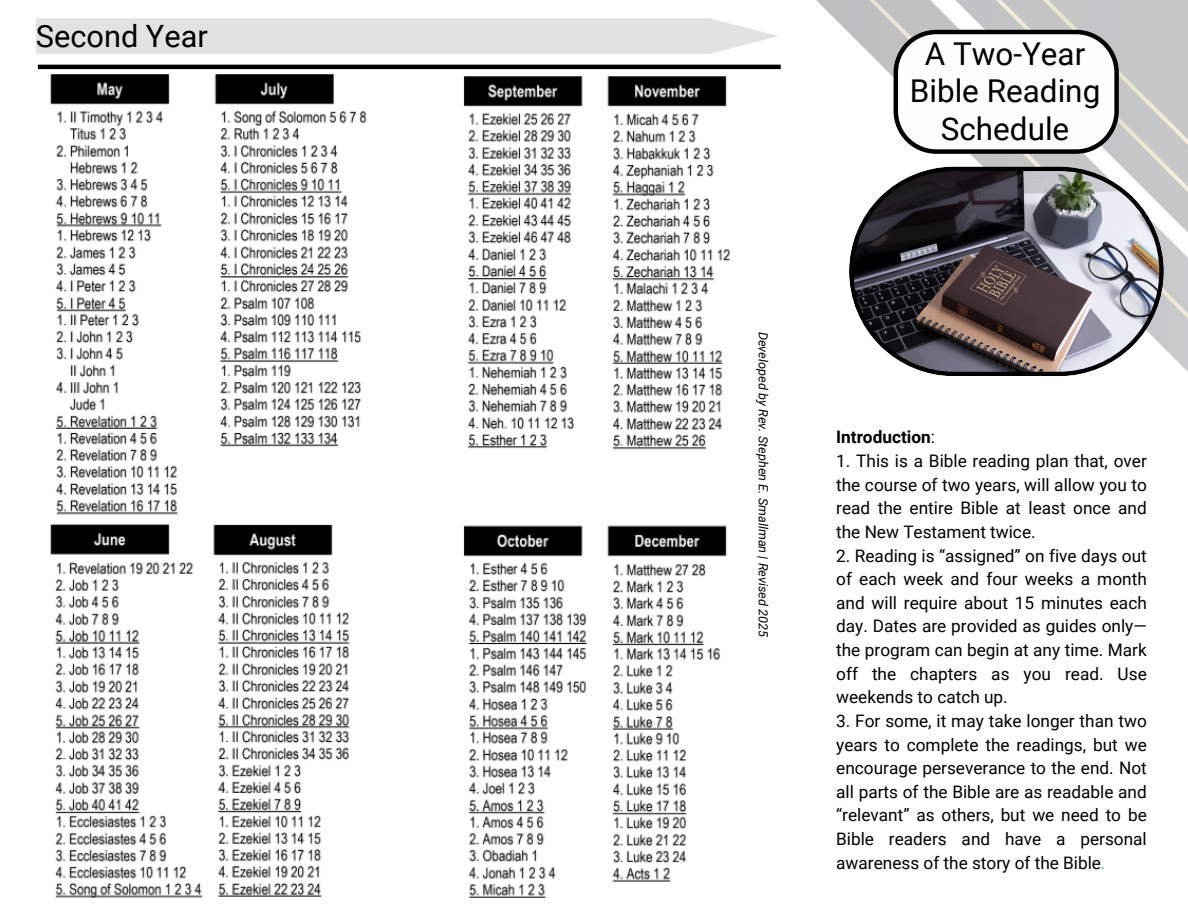
<style>
.page{position:relative;width:1188px;height:918px;background:#fff}
.page>*{position:absolute;margin:0;border:0;box-sizing:border-box;transform-origin:0 0}
.t1{font:31.5px/37.2px "Roboto";color:#000;text-align:center}
.t2{font:30.75px "Roboto";color:#000}
.t3{font:17.25px/23.7px "Roboto";color:#000;text-align:justify}
.t4{font:700 17.25px "Roboto";color:#000}
.t5{font:italic 12.75px "Roboto";color:#000}
.s1{font-weight:400}
.s2{font-style:italic;color:#2da1a7}
</style>
<div class="page">
<img style="left:816px;top:0;width:372px;height:372px">
<svg style="left:849px;top:167px;width:315px;height:209px"></svg>
<svg style="left:894px;top:30px;width:225px;height:124px"></svg>
<img style="left:449px;top:64px;width:290px;height:834px">
<div style="left:36px;top:18px;width:742px;height:36px;background:#e2e2e2"></div>
<img style="left:37px;top:64px;width:337px;height:834px">
<hr style="left:38px;top:65px;width:743px;height:4px;background:#000">
<p class="t2" style="left:36px;top:18px;width:173px">Second Year</p>
<p class="t1" style="left:910px;top:36px;width:192px">A Two-Year<br>Bible Reading<br>Schedule</p>
<p class="t5" style="left:770px;top:332px;width:307px;rotate:90deg">Developed by Rev. Stephen E. Smallman | Revised 2025</p>
<p class="t4" style="left:836px;top:428px;width:100px">Introduction<span class="s1">:</span></p>
<p class="t3" style="left:836px;top:449px;width:312px">1. This is a Bible reading plan that, over the course of two years, will allow you to read the entire Bible at least once and the New Testament twice.</p>
<p class="t3" style="left:836px;top:544px;width:312px">2. Reading is “assigned” on five days out of each week and four weeks a month and will require about 15 minutes each day. Dates are provided as guides only— the program can begin at any time. Mark off the chapters as you read. Use weekends to catch up.</p>
<p class="t3" style="left:836px;top:709px;width:312px">3. For some, it may take longer than two years to complete the readings, but we encourage perseverance to the end. Not all parts of the Bible are as readable and “relevant” as others, but we need to be Bible readers and have a personal awareness of the story of the Bible<span class="s2">.</span></p>
</div>
